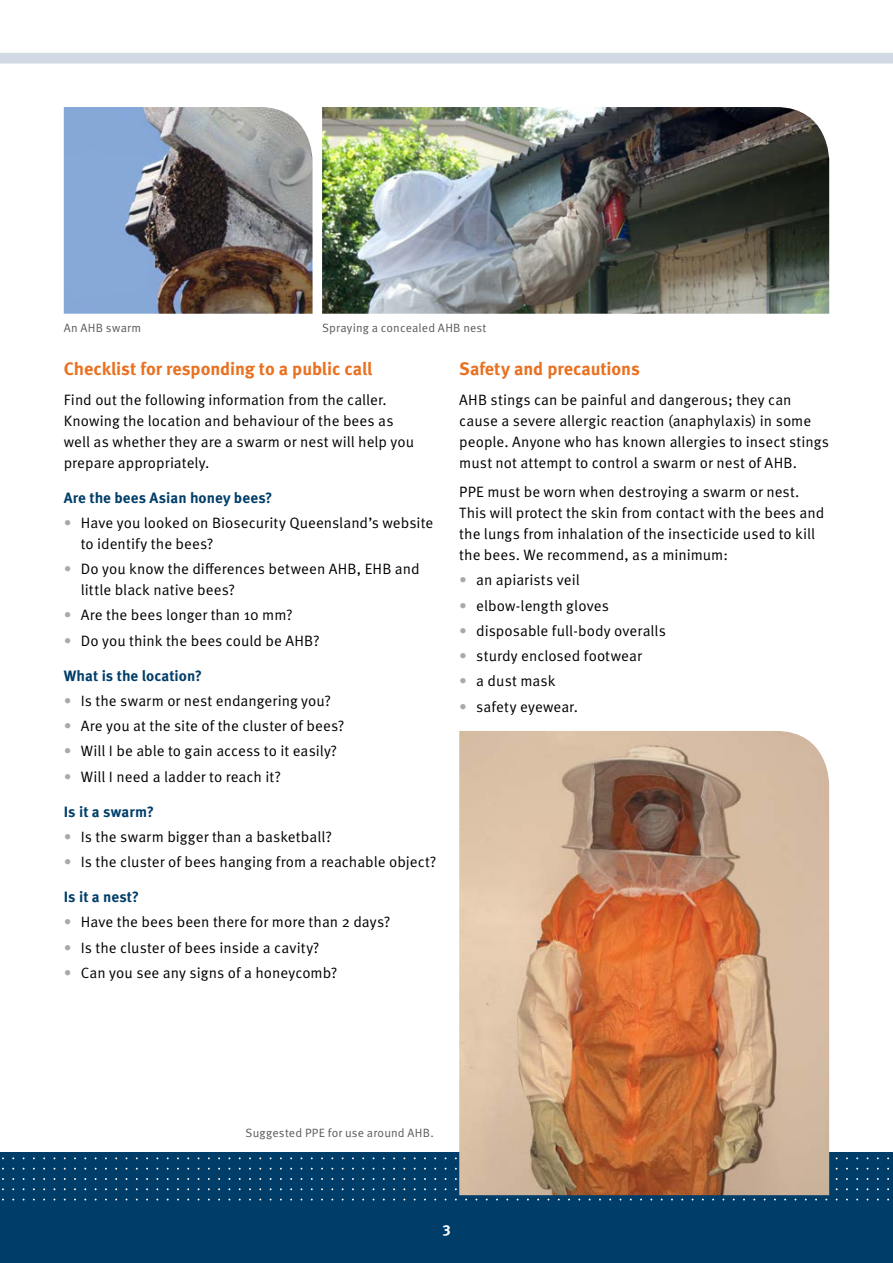
<style>
.page{position:relative;width:893px;height:1263px;background:#fff}
.page>*{position:absolute;margin:0;border:0;box-sizing:border-box;transform-origin:0 0}
.h01{font:700 18px "Meta OT";letter-spacing:-.005em;color:#e9701f}
.body{font:15px/21px "Meta OT";letter-spacing:.005em;color:#000}
.body-beforebullet{font:15px/21px "Meta OT";letter-spacing:.005em;color:#000}
.h02{font:700 15px "Meta OT";color:#003e69}
.t1{font:700 15px "Meta OT";color:#fff}
.t2{font:12px "Meta OT";letter-spacing:.015em;color:#58595b}
.s1{color:#a7a9ac}
</style>
<div class="page">
<div style="left:0;top:1152px;width:893px;height:111px;background:#003e69"></div>
<div style="left:0;top:53px;width:893px;height:11px;background:#d1dae4"></div>
<img style="left:459px;top:731px;width:370px;height:464px">
<img style="left:64px;top:107px;width:249px;height:207px">
<img style="left:322px;top:107px;width:507px;height:207px">
<p class="t2" style="left:64px;top:320px;width:79px">An AHB swarm</p>
<p class="t2" style="left:322px;top:320px;width:166px">Spraying a concealed AHB nest</p>
<p class="h01" style="left:64px;top:357px;width:310px">Checklist for responding to a public call</p>
<p class="body" style="left:64px;top:389px;width:352px">Find out the following information from the caller.<br>Knowing the location and behaviour of the bees as well as whether they are a swarm or nest will help you prepare appropriately.</p>
<p class="h02" style="left:64px;top:488px;width:210px">Are the bees Asian honey bees?</p>
<p class="body" style="left:81px;top:512px;width:354px;text-indent:-17px"><span class="s1">•</span> Have you looked on Biosecurity Queensland’s website to identify the bees?</p>
<p class="body" style="left:81px;top:559px;width:340px;text-indent:-17px"><span class="s1">•</span> Do you know the differences between AHB, EHB and little black native bees?</p>
<p class="body" style="left:64px;top:605px;width:230px"><span class="s1">•</span> Are the bees longer than 10 mm?</p>
<p class="body" style="left:64px;top:630px;width:257px"><span class="s1">•</span> Do you think the bees could be AHB?</p>
<p class="h02" style="left:64px;top:666px;width:140px">What is the location?</p>
<p class="body" style="left:64px;top:690px;width:269px"><span class="s1">•</span> Is the swarm or nest endangering you?</p>
<p class="body" style="left:64px;top:716px;width:282px"><span class="s1">•</span> Are you at the site of the cluster of bees?</p>
<p class="body" style="left:64px;top:741px;width:275px"><span class="s1">•</span> Will I be able to gain access to it easily?</p>
<p class="body" style="left:64px;top:766px;width:219px"><span class="s1">•</span> Will I need a ladder to reach it?</p>
<p class="h02" style="left:64px;top:802px;width:92px">Is it a swarm?</p>
<p class="body" style="left:64px;top:826px;width:270px"><span class="s1">•</span> Is the swarm bigger than a basketball?</p>
<p class="body" style="left:64px;top:852px;width:374px"><span class="s1">•</span> Is the cluster of bees hanging from a reachable object?</p>
<p class="h02" style="left:64px;top:887px;width:77px">Is it a nest?</p>
<p class="body" style="left:64px;top:912px;width:328px"><span class="s1">•</span> Have the bees been there for more than 2 days?</p>
<p class="body" style="left:64px;top:937px;width:257px"><span class="s1">•</span> Is the cluster of bees inside a cavity?</p>
<p class="body" style="left:64px;top:962px;width:275px"><span class="s1">•</span> Can you see any signs of a honeycomb?</p>
<p class="h01" style="left:459px;top:357px;width:182px">Safety and precautions</p>
<p class="body" style="left:459px;top:389px;width:371px">AHB stings can be painful and dangerous; they can cause a severe allergic reaction (anaphylaxis) in some people. Anyone who has known allergies to insect stings must not attempt to control a swarm or nest of AHB.</p>
<p class="body-beforebullet" style="left:459px;top:481px;width:367px">PPE must be worn when destroying a swarm or nest.<br>This will protect the skin from contact with the bees and the lungs from inhalation of the insecticide used to kill the bees. We recommend, as a minimum:</p>
<p class="body" style="left:459px;top:570px;width:122px"><span class="s1">•</span> an apiarists veil</p>
<p class="body" style="left:459px;top:595px;width:151px"><span class="s1">•</span> elbow-length gloves</p>
<p class="body" style="left:459px;top:620px;width:208px"><span class="s1">•</span> disposable full-body overalls</p>
<p class="body" style="left:459px;top:646px;width:184px"><span class="s1">•</span> sturdy enclosed footwear</p>
<p class="body" style="left:459px;top:671px;width:98px"><span class="s1">•</span> a dust mask</p>
<p class="body" style="left:459px;top:696px;width:120px"><span class="s1">•</span> safety eyewear.</p>
<p class="t2" style="left:246px;top:1126px;width:190px">Suggested PPE for use around AHB.</p>
<p class="t1" style="left:442px;top:1218px;width:10px">3</p>
</div>
